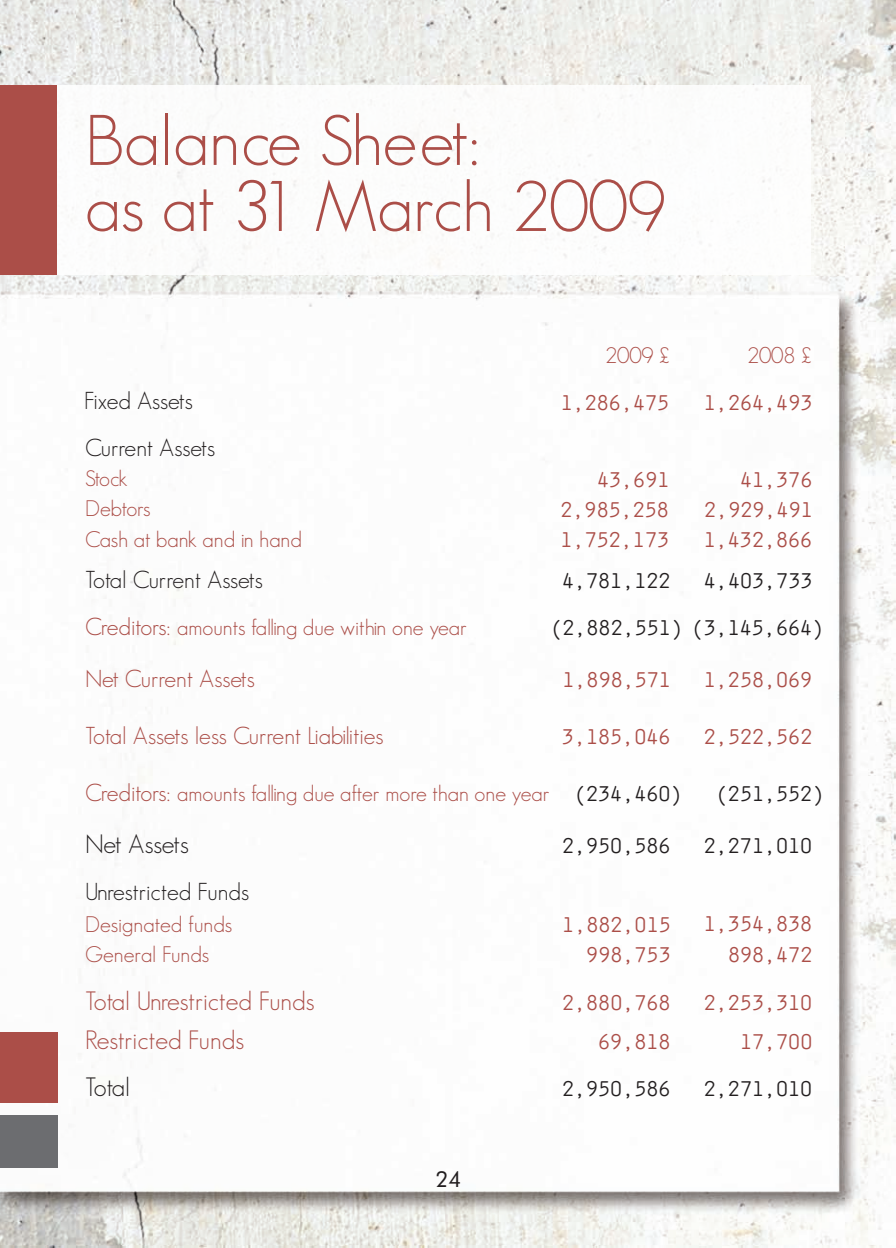
<style>
.page{position:relative;width:896px;height:1248px;background:#fff}
.page>*{position:absolute;margin:0;border:0;box-sizing:border-box;transform-origin:0 0}
.t1{font:300 70px/66px "Geosans";color:#ab4e48}
.t2{font:300 26px/39.2px "Geosans";color:#ab4e48}
.t3{font:300 26px "Geosans";color:#231f20}
.t4{font:300 24px/46.6px "Geosans";color:#231f20}
.t5{font:300 24px "Geosans";color:#ab4e48}
.t6{font:22px/30.2px "sax Mono";color:#ab4e48;text-align:right}
.t7{font:300 22px/30px "Geosans";color:#ab4e48}
.t8{font:22px/47.2px "sax Mono";color:#231f20}
.t9{font:22px "Futura BT";color:#231f20}
.s1{font-size:24px}
</style>
<div class="page">
<img style="left:0;top:0;width:896px;height:1247px">
<div style="left:0;top:1115px;width:57px;height:52px;background:#6c6d70"></div>
<div style="left:0;top:85px;width:811px;height:189px;background:#fff"></div>
<div style="left:0;top:1032px;width:57px;height:70px;background:#ab4e48"></div>
<div style="left:0;top:85px;width:57px;height:189px;background:#ab4e48"></div>
<h1 class="t1" style="left:85px;top:108px;width:582px">Balance Sheet:<br>as at 31 March 2009</h1>
<p class="t7" style="left:605px;top:341px;width:66px">2009 £</p>
<p class="t7" style="left:747px;top:341px;width:66px">2008 £</p>
<p class="t6" style="left:561px;top:386px;width:110px">1,286,475</p>
<p class="t4" style="left:84px;top:377px;width:132px">Fixed Assets<br>Current Assets</p>
<p class="t7" style="left:85px;top:464px;width:218px">Stock<br>Debtors<br>Cash at bank and in hand</p>
<p class="t4" style="left:85px;top:556px;width:179px">Total Current Assets</p>
<p class="t7" style="left:85px;top:612px;width:383px"><span class="s1">Creditors:</span> amounts falling due within one year</p>
<p class="t5" style="left:85px;top:665px;width:171px">Net Current Assets</p>
<p class="t5" style="left:85px;top:722px;width:300px">Total Assets less Current Liabilities</p>
<p class="t7" style="left:85px;top:778px;width:466px"><span class="s1">Creditors:</span> amounts falling due after more than one year</p>
<p class="t3" style="left:85px;top:829px;width:105px">Net Assets</p>
<p class="t4" style="left:85px;top:867px;width:165px">Unrestricted Funds</p>
<p class="t7" style="left:85px;top:909px;width:149px">Designated funds<br>General Funds</p>
<p class="t2" style="left:85px;top:981px;width:231px">Total Unrestricted Funds<br>Restricted Funds</p>
<p class="t3" style="left:85px;top:1072px;width:47px">Total</p>
<p class="t6" style="left:704px;top:386px;width:110px">1,264,493</p>
<p class="t6" style="left:560px;top:463px;width:110px;text-align:justify;text-indent:37px">43,691<br>2,985,258<br>1,752,173</p>
<p class="t8" style="left:550px;top:555px;width:275px;text-indent:12px">4,781,122<br>(2,882,551) (3,145,664)</p>
<p class="t6" style="left:562px;top:663px;width:110px">1,898,571</p>
<p class="t6" style="left:704px;top:463px;width:110px;text-align:justify;text-indent:36px">41,376<br>2,929,491<br>1,432,866</p>
<p class="t8" style="left:704px;top:555px;width:110px">4,403,733</p>
<p class="t6" style="left:704px;top:663px;width:110px">1,258,069</p>
<p class="t6" style="left:704px;top:720px;width:110px">2,522,562</p>
<p class="t8" style="left:716px;top:768px;width:110px">(251,552)</p>
<p class="t8" style="left:704px;top:820px;width:110px">2,271,010</p>
<p class="t6" style="left:562px;top:720px;width:110px">3,185,046</p>
<p class="t8" style="left:574px;top:768px;width:110px">(234,460)</p>
<p class="t8" style="left:562px;top:820px;width:110px">2,950,586</p>
<p class="t6" style="left:704px;top:907px;width:110px">1,354,838<br>898,472</p>
<p class="t6" style="left:704px;top:982px;width:110px;line-height:39px">2,253,310<br>17,700</p>
<p class="t8" style="left:704px;top:1063px;width:110px">2,271,010</p>
<p class="t6" style="left:562px;top:908px;width:110px">1,882,015<br>998,753</p>
<p class="t6" style="left:562px;top:982px;width:110px;line-height:39px">2,880,768<br>69,818</p>
<p class="t8" style="left:562px;top:1063px;width:110px">2,950,586</p>
<p class="t9" style="left:435px;top:1165px;width:27px">24</p>
</div>
